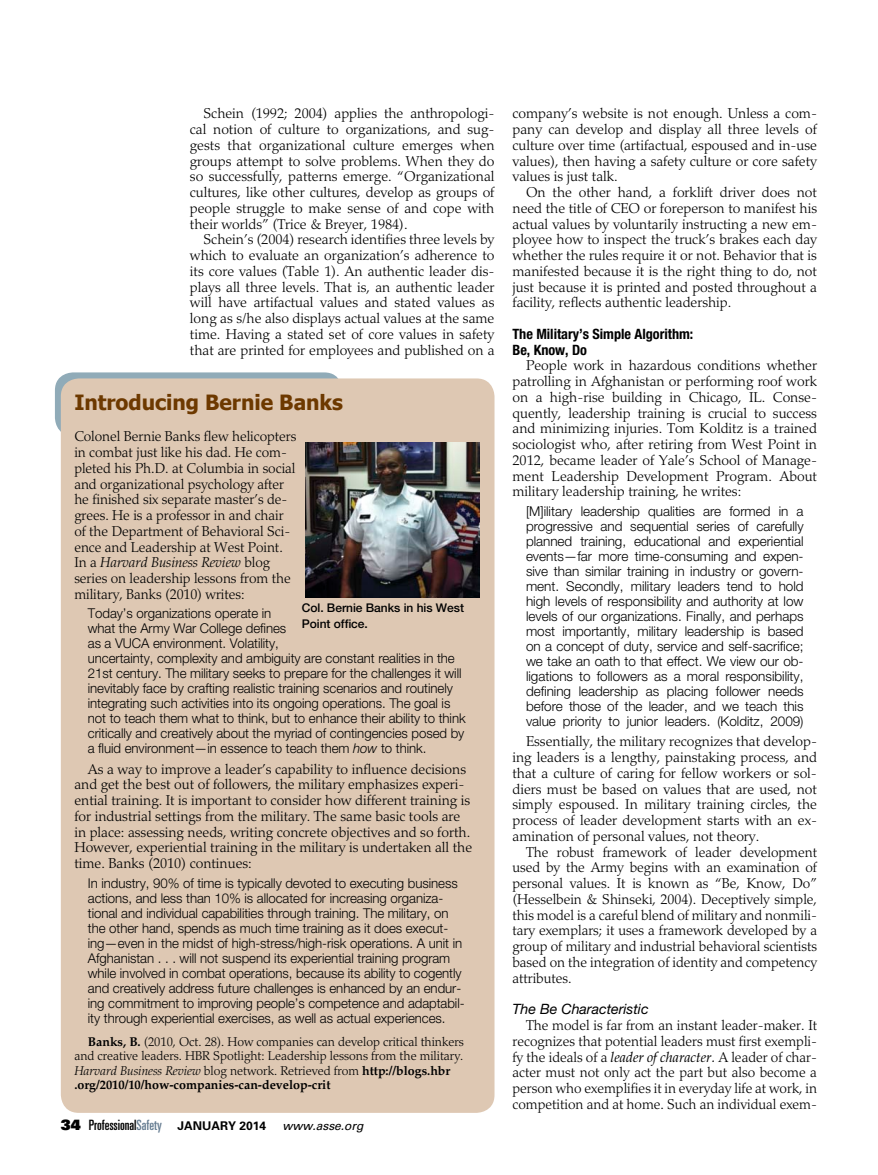
<style>
.page{position:relative;width:878px;height:1175px;background:#fff}
.page>*{position:absolute;margin:0;border:0;box-sizing:border-box;transform-origin:0 0}
.t1{font:700 21px "Tahoma";color:#6d3900}
.t2{font:300 14.25px/15.8px "Palatino LT Std";color:#000;text-align:justify}
.t3{font:ultra-condensed 14.25px "Univers LT Std";color:#000}
.t4{font:700 condensed 14.25px/15.8px "Helvetica Neue LT Std";color:#000}
.t5{font:italic 14.25px "Helvetica Neue LT Std";color:#000}
.t6{font:300 13.5px/15px "Helvetica Neue LT Std";letter-spacing:-.005em;color:#000}
.t7{font:300 12.75px/14.2px "Palatino LT Std";color:#000}
.t8{font:500 12px/15.8px "Helvetica Neue LT Std";letter-spacing:-.005em;color:#000}
.s1{font-style:italic}
.s2{font-weight:700}
.s3{font-family:"Univers LT Std X Black";font-stretch:normal}
.s4{color:#657c91}
.s5{font-weight:700;font-stretch:normal;font-size:12px}
.s6{font-style:italic;font-stretch:normal;font-size:12px}
.s7{font-weight:400;font-style:italic}
</style>
<div class="page">
<div style="left:55px;top:372px;width:287px;height:64px;background:#90abb8;border-radius:18px"></div>
<div style="left:61px;top:378px;width:433px;height:734px;background:#dec8b3;border-radius:18px"></div>
<img style="left:305px;top:442px;width:175px;height:156px">
<p class="t2" style="left:190px;top:106px;width:306px;text-indent:13px">Schein (1992; 2004) applies the anthropologi&shy;cal notion of culture to organizations, and sug&shy;gests that organizational culture emerges when groups attempt to solve problems. When they do so successfully, patterns emerge. “Organizational cultures, like other cultures, develop as groups of people struggle to make sense of and cope with their worlds” (Trice &amp; Breyer, 1984).</p>
<p class="t2" style="left:190px;top:232px;width:306px;text-indent:13px">Schein’s (2004) research identifies three levels by which to evaluate an organization’s adherence to its core values (Table 1). An authentic leader dis&shy;plays all three levels. That is, an authentic leader will have artifactual values and stated values as long as s/he also displays actual values at the same time. Having a stated set of core values in safety that are printed for employees and published on a</p>
<h1 class="t1" style="left:74px;top:389px;width:270px">Introducing Bernie Banks</h1>
<p class="t2" style="left:74px;top:429px;width:224px;text-align:left">Colonel Bernie Banks flew helicopters in combat just like his dad. He com&shy;pleted his Ph.D. at Columbia in social and organizational psychology after he finished six separate master’s de&shy;grees. He is a professor in and chair of the Department of Behavioral Sci&shy;ence and Leadership at West Point.<br>In a <span class="s1">Harvard Business Review</span> blog series on leadership lessons from the military, Banks (2010) writes:</p>
<p class="t6" style="left:88px;top:606px;width:379px">Today’s organizations operate in<br>what the Army War College defines<br>as a VUCA environment. Volatility,<br>uncertainty, complexity and ambiguity are constant realities in the 21st century. The military seeks to prepare for the challenges it will inevitably face by crafting realistic training scenarios and routinely integrating such activities into its ongoing operations. The goal is not to teach them what to think, but to enhance their ability to think critically and creatively about the myriad of contingencies posed by a fluid environment—in essence to teach them <span class="s1">how</span> to think.</p>
<p class="t2" style="left:74px;top:761px;width:399px;text-align:left;text-indent:13px">As a way to improve a leader’s capability to influence decisions and get the best out of followers, the military emphasizes experi&shy;ential training. It is important to consider how different training is for industrial settings from the military. The same basic tools are in place: assessing needs, writing concrete objectives and so forth.<br>However, experiential training in the military is undertaken all the time. Banks (2010) continues:</p>
<p class="t6" style="left:88px;top:875px;width:378px">In industry, 90% of time is typically devoted to executing business actions, and less than 10% is allocated for increasing organiza&shy;tional and individual capabilities through training. The military, on the other hand, spends as much time training as it does execut&shy;ing—even in the midst of high-stress/high-risk operations. A unit in Afghanistan . . . will not suspend its experiential training program while involved in combat operations, because its ability to cogently and creatively address future challenges is enhanced by an endur&shy;ing commitment to improving people’s competence and adaptabil&shy;ity through experiential exercises, as well as actual experiences.</p>
<p class="t7" style="left:74px;top:1034px;width:391px;text-indent:13px"><span class="s2">Banks, B.</span> (2010, Oct. 28). How companies can develop critical thinkers and creative leaders. HBR Spotlight: Leadership lessons from the military.<br><span class="s1">Harvard Business Review</span> blog network. Retrieved from <span class="s2">http://blogs.hbr .org/2010/10/how-companies-can-develop-crit</span></p>
<p class="t8" style="left:302px;top:600px;width:164px">Col. Bernie Banks in his West<br>Point office.</p>
<p class="t3" style="left:61px;top:1116px;width:304px"><span class="s3">34</span> Professional<span class="s4">Safety</span> <span class="s5">JANUARY 2014</span> <span class="s6">www.asse.org</span></p>
<p class="t2" style="left:512px;top:106px;width:306px">company’s website is not enough. Unless a com&shy;pany can develop and display all three levels of culture over time (artifactual, espoused and in-use values), then having a safety culture or core safety values is just talk.</p>
<p class="t2" style="left:512px;top:185px;width:306px;text-indent:13px">On the other hand, a forklift driver does not need the title of CEO or foreperson to manifest his actual values by voluntarily instructing a new em&shy;ployee how to inspect the truck’s brakes each day whether the rules require it or not. Behavior that is manifested because it is the right thing to do, not just because it is printed and posted throughout a facility, reflects authentic leadership.</p>
<p class="t4" style="left:512px;top:326px;width:182px">The Military’s Simple Algorithm:<br>Be, Know, Do</p>
<p class="t2" style="left:512px;top:358px;width:306px;text-indent:13px">People work in hazardous conditions whether patrolling in Afghanistan or performing roof work on a high-rise building in Chicago, IL. Conse&shy;quently, leadership training is crucial to success and minimizing injuries. Tom Kolditz is a trained sociologist who, after retiring from West Point in 2012, became leader of Yale’s School of Manage&shy;ment Leadership Development Program. About military leadership training, he writes:</p>
<p class="t6" style="left:526px;top:503px;width:279px;text-align:justify">[M]ilitary leadership qualities are formed in a progressive and sequential series of carefully planned training, educational and experiential events—far more time-consuming and expen&shy;sive than similar training in industry or govern&shy;ment. Secondly, military leaders tend to hold high levels of responsibility and authority at low levels of our organizations. Finally, and perhaps most importantly, military leadership is based on a concept of duty, service and self-sacrifice; we take an oath to that effect. We view our ob&shy;ligations to followers as a moral responsibility, defining leadership as placing follower needs before those of the leader, and we teach this value priority to junior leaders. (Kolditz, 2009)</p>
<p class="t2" style="left:512px;top:734px;width:306px;text-indent:13px">Essentially, the military recognizes that develop&shy;ing leaders is a lengthy, painstaking process, and that a culture of caring for fellow workers or sol&shy;diers must be based on values that are used, not simply espoused. In military training circles, the process of leader development starts with an ex&shy;amination of personal values, not theory.</p>
<p class="t2" style="left:512px;top:844px;width:306px;text-indent:14px">The robust framework of leader development used by the Army begins with an examination of personal values. It is known as “Be, Know, Do” (Hesselbein &amp; Shinseki, 2004). Deceptively simple, this model is a careful blend of military and nonmili&shy;tary exemplars; it uses a framework developed by a group of military and industrial behavioral scientists based on the integration of identity and competency attributes.</p>
<p class="t5" style="left:512px;top:1000px;width:138px">The Be Characteristic</p>
<p class="t2" style="left:512px;top:1017px;width:306px;text-indent:14px">The model is far from an instant leader-maker. It recognizes that potential leaders must first exempli&shy;fy the ideals of a <span class="s7">leader of character.</span> A leader of char&shy;acter must not only act the part but also become a person who exemplifies it in everyday life at work, in competition and at home. Such an individual exem-</p>
</div>
